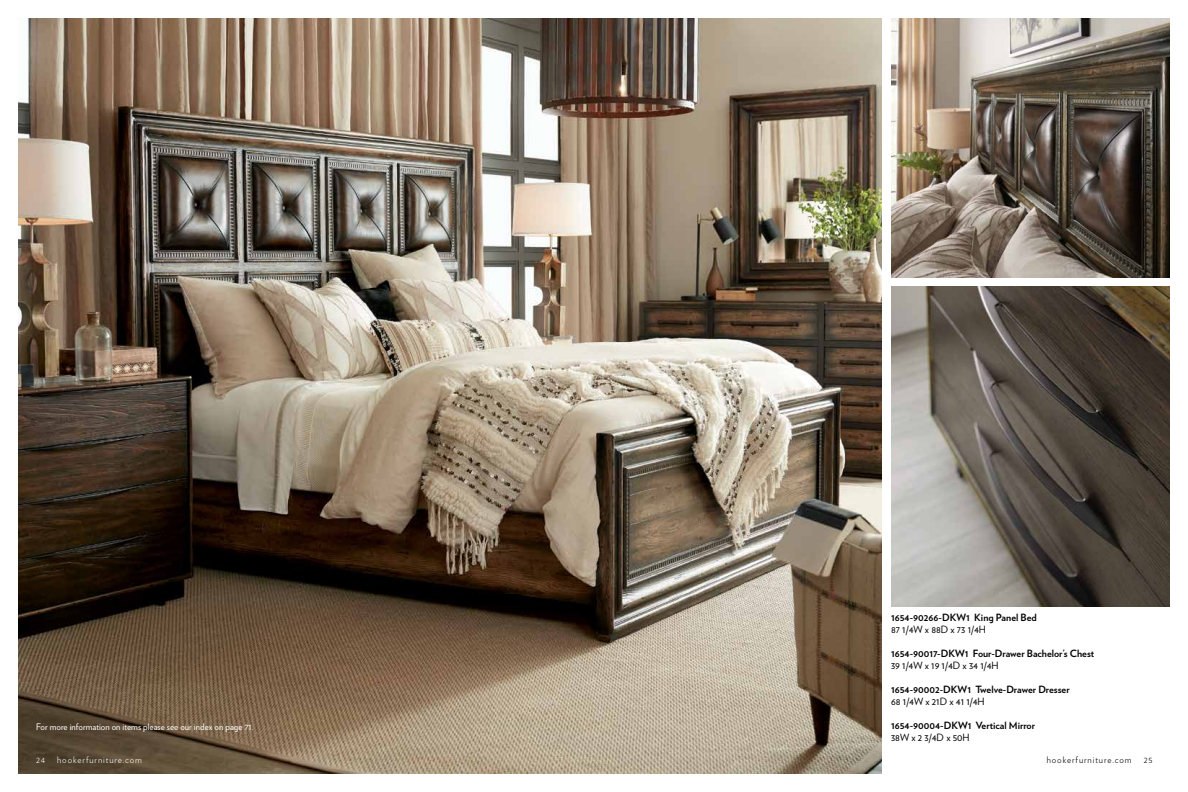
<style>
.page{position:relative;width:1188px;height:792px;background:#fff}
.page>*{position:absolute;margin:0;border:0;box-sizing:border-box;transform-origin:0 0}
.t1{font:700 10px "Verlag";color:#000}
.t2{font:10px "Verlag";color:#000}
.t3{font:9px "Verlag";color:#fff}
.t4{font:300 9px "Verlag";letter-spacing:.1em;color:#fff}
.t5{font:300 9px "Verlag";letter-spacing:.1em;color:#000}
</style>
<div class="page">
<img style="left:891px;top:286px;width:279px;height:320px">
<img style="left:18px;top:18px;width:864px;height:756px">
<img style="left:891px;top:18px;width:279px;height:259px">
<p class="t1" style="left:891px;top:610px;width:147px">1654-90266-DKW1 King Panel Bed</p>
<p class="t2" style="left:891px;top:622px;width:97px">87 1/4W x 88D x 73 1/4H</p>
<p class="t1" style="left:891px;top:646px;width:205px">1654-90017-DKW1 Four-Drawer Bachelor’s Chest</p>
<p class="t2" style="left:891px;top:658px;width:109px">39 1/4W x 19 1/4D x 34 1/4H</p>
<p class="t1" style="left:891px;top:682px;width:180px">1654-90002-DKW1 Twelve-Drawer Dresser</p>
<p class="t2" style="left:891px;top:694px;width:95px">68 1/4W x 21D x 41 1/4H</p>
<p class="t1" style="left:891px;top:718px;width:146px">1654-90004-DKW1 Vertical Mirror</p>
<p class="t2" style="left:891px;top:730px;width:80px">38W x 2 3/4D x 50H</p>
<p class="t3" style="left:36px;top:720px;width:219px">For more information on items please see our index on page 71.</p>
<p class="t4" style="left:36px;top:753px;width:11px">24</p>
<p class="t4" style="left:57px;top:753px;width:86px">hookerfurniture.com</p>
<p class="t5" style="left:1047px;top:753px;width:86px">hookerfurniture.com</p>
<p class="t5" style="left:1144px;top:753px;width:10px">25</p>
</div>
